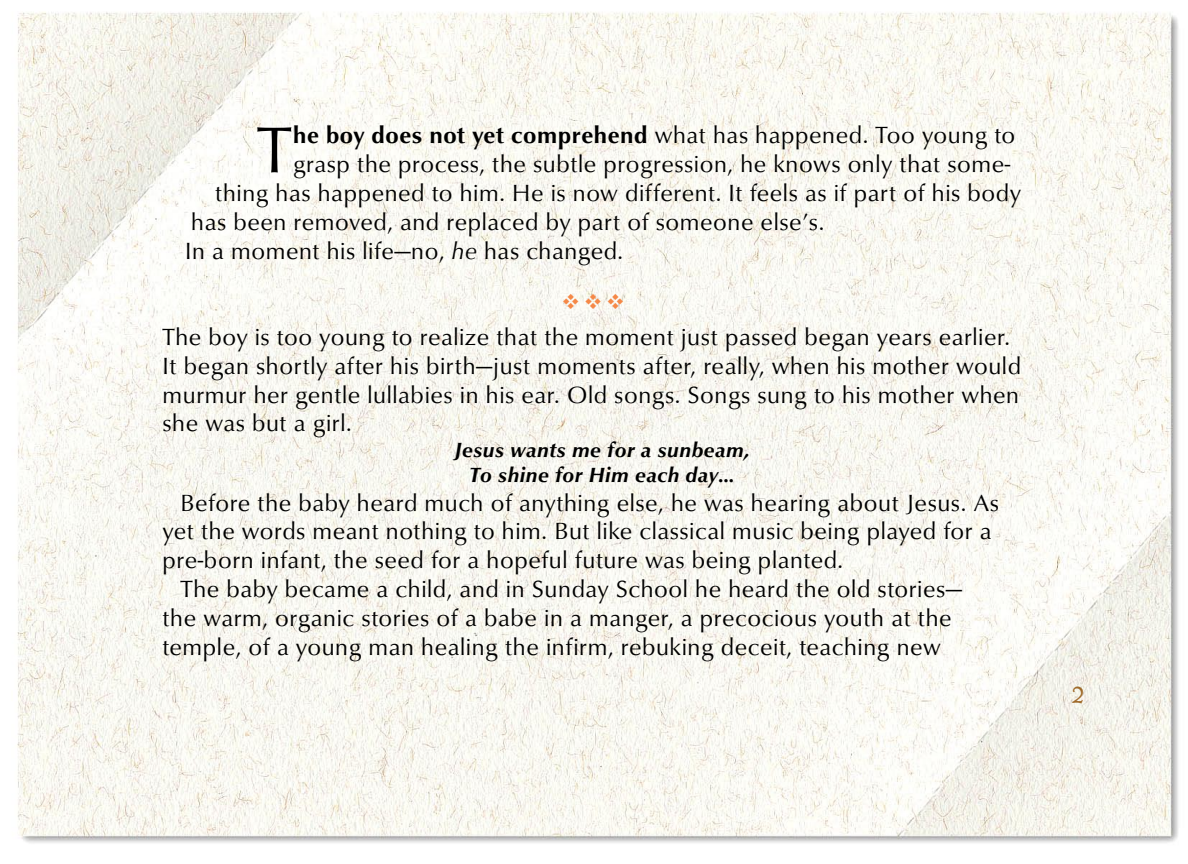
<style>
.page{position:relative;width:1188px;height:864px;background:#fff}
.page>*{position:absolute;margin:0;border:0;box-sizing:border-box;transform-origin:0 0}
.t1{font:66.9px "URW Classico T";color:#000}
.t2{font:24px/28.8px "URW Classico T";letter-spacing:.025em;color:#000}
.t3{font:italic 700 21px/25.2px "URW Classico T";letter-spacing:.025em;color:#000;text-align:center}
.t4{font:21px "Wingdings";color:#f58847}
.s1{font-weight:700}
.s2{font-style:italic}
</style>
<div class="page">
<img style="left:17px;top:12px;width:1161px;height:831px">
<svg style="left:1072px;top:687px;width:11px;height:16px"></svg>
<svg style="left:581px;top:309px;width:43px;height:1px"></svg>
<h1 class="t1" style="left:257px;top:110px;width:36px">T</h1>
<p class="t2" style="left:293px;top:121px;width:724px"><span class="s1">he boy does not yet comprehend</span> what has happened. Too young to</p>
<p class="t2" style="left:293px;top:150px;width:719px">grasp the process, the subtle progression, he knows only that some-</p>
<p class="t2" style="left:215px;top:179px;width:807px">thing has happened to him. He is now different. It feels as if part of his body</p>
<p class="t2" style="left:191px;top:208px;width:635px">has been removed, and replaced by part of someone else’s.</p>
<p class="t2" style="left:185px;top:236px;width:439px">In a moment his life—no, <span class="s2">he</span> has changed.</p>
<p class="t4" style="left:561px;top:290px;width:65px">❖❖❖</p>
<p class="t2" style="left:162px;top:323px;width:860px">The boy is too young to realize that the moment just passed began years earlier.<br>It began shortly after his birth—just moments after, really, when his mother would murmur her gentle lullabies in his ear. Old songs. Songs sung to his mother when she was but a girl.</p>
<p class="t3" style="left:455px;top:437px;width:297px">Jesus wants me for a sunbeam,<br>To shine for Him each day…</p>
<p class="t2" style="left:180px;top:488px;width:820px">Before the baby heard much of anything else, he was hearing about Jesus. As</p>
<p class="t2" style="left:162px;top:517px;width:831px">yet the words meant nothing to him. But like classical music being played for a</p>
<p class="t2" style="left:162px;top:546px;width:682px">pre-born infant, the seed for a hopeful future was being planted.</p>
<p class="t2" style="left:180px;top:575px;width:783px">The baby became a child, and in Sunday School he heard the old stories—</p>
<p class="t2" style="left:162px;top:604px;width:791px">the warm, organic stories of a babe in a manger, a precocious youth at the</p>
<p class="t2" style="left:162px;top:632px;width:780px">temple, of a young man healing the infirm, rebuking deceit, teaching new</p>
</div>
